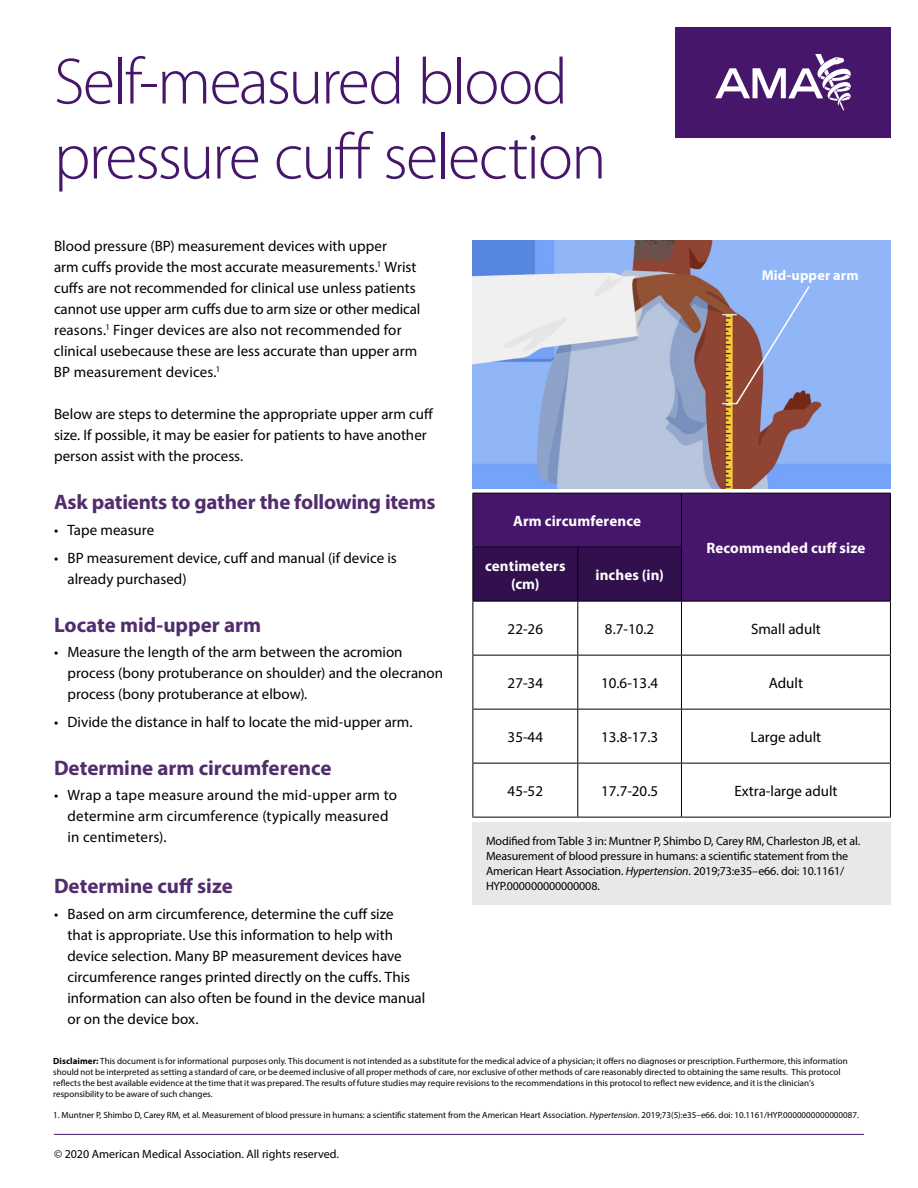
<style>
.page{position:relative;width:918px;height:1188px;background:#fff}
.page>*{position:absolute;margin:0;border:0;box-sizing:border-box;transform-origin:0 0}
.t1{font:300 66px/75px "Myriad Pro";letter-spacing:-.03em;color:#46166b}
.t2{font:700 21px "Myriad Pro";letter-spacing:-.005em;color:#512d6d}
.t3{font:15px/21px "Myriad Pro";color:#000}
.t4{font:700 15px/18px "Myriad Pro";letter-spacing:.005em;color:#fff;text-align:center}
.t5{font:700 14.25px "Myriad Pro";letter-spacing:.01em;color:#fff}
.t6{font:12px/15px "Myriad Pro";letter-spacing:-.01em;color:#000}
.t7{font:9px/10.8px "Myriad Pro";color:#000}
.s1{font-weight:700}
.s2{font-style:italic}
</style>
<div class="page">
<img style="left:472px;top:240px;width:419px;height:249px">
<div style="left:675px;top:27px;width:216px;height:110px;background:#46166b"></div>
<svg style="left:715px;top:54px;width:136px;height:56px"></svg>
<svg style="left:735px;top:285px;width:76px;height:121px;background:#9198c2"></svg>
<hr style="left:54px;top:1134px;width:810px;height:1px;background:#46166b">
<div style="left:472px;top:823px;width:419px;height:82px;background:#e8e8e8"></div>
<div style="left:473px;top:494px;width:417px;height:107px;background:#46166b"></div>
<div style="left:473px;top:548px;width:208px;height:53px;background:#31104d"></div>
<hr style="left:472px;top:493px;width:106px;height:1px;background:#000">
<hr style="left:472px;top:494px;width:1px;height:53px;background:#000">
<hr style="left:578px;top:493px;width:103px;height:1px;background:#000">
<hr style="left:681px;top:493px;width:210px;height:1px;background:#000">
<hr style="left:681px;top:494px;width:1px;height:53px;background:#000">
<hr style="left:890px;top:494px;width:1px;height:53px;background:#000">
<hr style="left:890px;top:547px;width:1px;height:54px;background:#000">
<hr style="left:472px;top:547px;width:106px;height:1px;background:#000">
<hr style="left:472px;top:548px;width:1px;height:53px;background:#000">
<hr style="left:578px;top:547px;width:104px;height:1px;background:#000">
<hr style="left:577px;top:548px;width:1px;height:53px;background:#000">
<hr style="left:681px;top:548px;width:1px;height:53px;background:#000">
<hr style="left:472px;top:601px;width:106px;height:1px;background:#000">
<hr style="left:472px;top:602px;width:1px;height:53px;background:#000">
<hr style="left:578px;top:601px;width:103px;height:1px;background:#000">
<hr style="left:577px;top:602px;width:1px;height:53px;background:#000">
<hr style="left:681px;top:601px;width:210px;height:1px;background:#000">
<hr style="left:681px;top:602px;width:1px;height:53px;background:#000">
<hr style="left:890px;top:602px;width:1px;height:53px;background:#000">
<hr style="left:472px;top:655px;width:106px;height:1px;background:#000">
<hr style="left:472px;top:656px;width:1px;height:53px;background:#000">
<hr style="left:578px;top:655px;width:103px;height:1px;background:#000">
<hr style="left:577px;top:656px;width:1px;height:53px;background:#000">
<hr style="left:681px;top:655px;width:210px;height:1px;background:#000">
<hr style="left:681px;top:656px;width:1px;height:53px;background:#000">
<hr style="left:890px;top:656px;width:1px;height:53px;background:#000">
<hr style="left:472px;top:709px;width:106px;height:1px;background:#000">
<hr style="left:472px;top:710px;width:1px;height:53px;background:#000">
<hr style="left:578px;top:709px;width:103px;height:1px;background:#000">
<hr style="left:577px;top:710px;width:1px;height:53px;background:#000">
<hr style="left:681px;top:709px;width:210px;height:1px;background:#000">
<hr style="left:681px;top:710px;width:1px;height:53px;background:#000">
<hr style="left:890px;top:710px;width:1px;height:53px;background:#000">
<hr style="left:472px;top:763px;width:106px;height:1px;background:#000">
<hr style="left:472px;top:764px;width:1px;height:53px;background:#000">
<hr style="left:578px;top:763px;width:103px;height:1px;background:#000">
<hr style="left:577px;top:764px;width:1px;height:53px;background:#000">
<hr style="left:681px;top:763px;width:210px;height:1px;background:#000">
<hr style="left:681px;top:764px;width:1px;height:53px;background:#000">
<hr style="left:890px;top:764px;width:1px;height:53px;background:#000">
<hr style="left:472px;top:817px;width:106px;height:1px;background:#000">
<hr style="left:578px;top:817px;width:103px;height:1px;background:#000">
<hr style="left:681px;top:817px;width:210px;height:1px;background:#000">
<h1 class="t1" style="left:54px;top:45px;width:554px">Self-measured blood pressure cuff selection</h1>
<p class="t3" style="left:54px;top:235px;width:368px">Blood pressure (BP) measurement devices with upper<br>arm cuffs provide the most accurate measurements.<sup>1</sup> Wrist cuffs are not recommended for clinical use unless patients cannot use upper arm cuffs due to arm size or other medical reasons.<sup>1</sup> Finger devices are also not recommended for clinical usebecause these are less accurate than upper arm BP measurement devices.<sup>1</sup></p>
<p class="t3" style="left:54px;top:403px;width:381px">Below are steps to determine the appropriate upper arm cuff size. If possible, it may be easier for patients to have another person assist with the process.</p>
<h2 class="t2" style="left:54px;top:488px;width:383px">Ask patients to gather the following items</h2>
<p class="t3" style="left:54px;top:519px;width:102px">• Tape measure</p>
<p class="t3" style="left:68px;top:547px;width:331px;text-indent:-14px">• BP measurement device, cuff and manual (if device is already purchased)</p>
<h2 class="t2" style="left:54px;top:611px;width:209px">Locate mid-upper arm</h2>
<p class="t3" style="left:68px;top:641px;width:377px;text-indent:-14px">• Measure the length of the arm between the acromion process (bony protuberance on shoulder) and the olecranon process (bony protuberance at elbow).</p>
<p class="t3" style="left:54px;top:711px;width:360px">• Divide the distance in half to locate the mid-upper arm.</p>
<h2 class="t2" style="left:54px;top:754px;width:279px">Determine arm circumference</h2>
<p class="t3" style="left:68px;top:784px;width:331px;text-indent:-14px">• Wrap a tape measure around the mid-upper arm to determine arm circumference (typically measured in centimeters).</p>
<h2 class="t2" style="left:54px;top:872px;width:180px">Determine cuff size</h2>
<p class="t3" style="left:68px;top:903px;width:359px;text-indent:-14px">• Based on arm circumference, determine the cuff size<br>that is appropriate. Use this information to help with device selection. Many BP measurement devices have circumference ranges printed directly on the cuffs. This information can also often be found in the device manual or on the device box.</p>
<p class="t7" style="left:53px;top:1056px;width:796px"><span class="s1">Disclaimer:</span> This document is for informational purposes only. This document is not intended as a substitute for the medical advice of a physician; it offers no diagnoses or prescription. Furthermore, this information should not be interpreted as setting a standard of care, or be deemed inclusive of all proper methods of care, nor exclusive of other methods of care reasonably directed to obtaining the same results. This protocol reflects the best available evidence at the time that it was prepared. The results of future studies may require revisions to the recommendations in this protocol to reflect new evidence, and it is the clinician’s responsibility to be aware of such changes.</p>
<p class="t7" style="left:53px;top:1110px;width:807px">1. Muntner P, Shimbo D, Carey RM, et al. Measurement of blood pressure in humans: a scientific statement from the American Heart Association. <span class="s2">Hypertension</span>. 2019;73(5):e35–e66. doi: 10.1161/HYP.0000000000000087.</p>
<p class="t5" style="left:762px;top:266px;width:98px">Mid-upper arm</p>
<p class="t4" style="left:513px;top:511px;width:129px">Arm circumference</p>
<p class="t4" style="left:706px;top:538px;width:161px">Recommended cuff size</p>
<p class="t4" style="left:485px;top:556px;width:82px">centimeters (cm)</p>
<p class="t4" style="left:595px;top:565px;width:70px">inches (in)</p>
<p class="t3" style="left:508px;top:618px;width:37px">22-26</p>
<p class="t3" style="left:605px;top:618px;width:51px">8.7-10.2</p>
<p class="t3" style="left:751px;top:618px;width:71px">Small adult</p>
<p class="t3" style="left:508px;top:672px;width:37px">27-34</p>
<p class="t3" style="left:601px;top:672px;width:58px">10.6-13.4</p>
<p class="t3" style="left:769px;top:672px;width:36px">Adult</p>
<p class="t3" style="left:508px;top:726px;width:37px">35-44</p>
<p class="t3" style="left:601px;top:726px;width:58px">13.8-17.3</p>
<p class="t3" style="left:751px;top:726px;width:72px">Large adult</p>
<p class="t3" style="left:508px;top:780px;width:37px">45-52</p>
<p class="t3" style="left:601px;top:780px;width:58px">17.7-20.5</p>
<p class="t3" style="left:734px;top:780px;width:105px">Extra-large adult</p>
<p class="t6" style="left:486px;top:833px;width:376px">Modified from Table 3 in: Muntner P, Shimbo D, Carey RM, Charleston JB, et al.<br>Measurement of blood pressure in humans: a scientific statement from the American Heart Association. <span class="s2">Hypertension</span>. 2019;73:e35–e66. doi: 10.1161/ HYP.000000000000008.</p>
<p class="t6" style="left:54px;top:1147px;width:286px">© 2020 American Medical Association. All rights reserved.</p>
</div>
